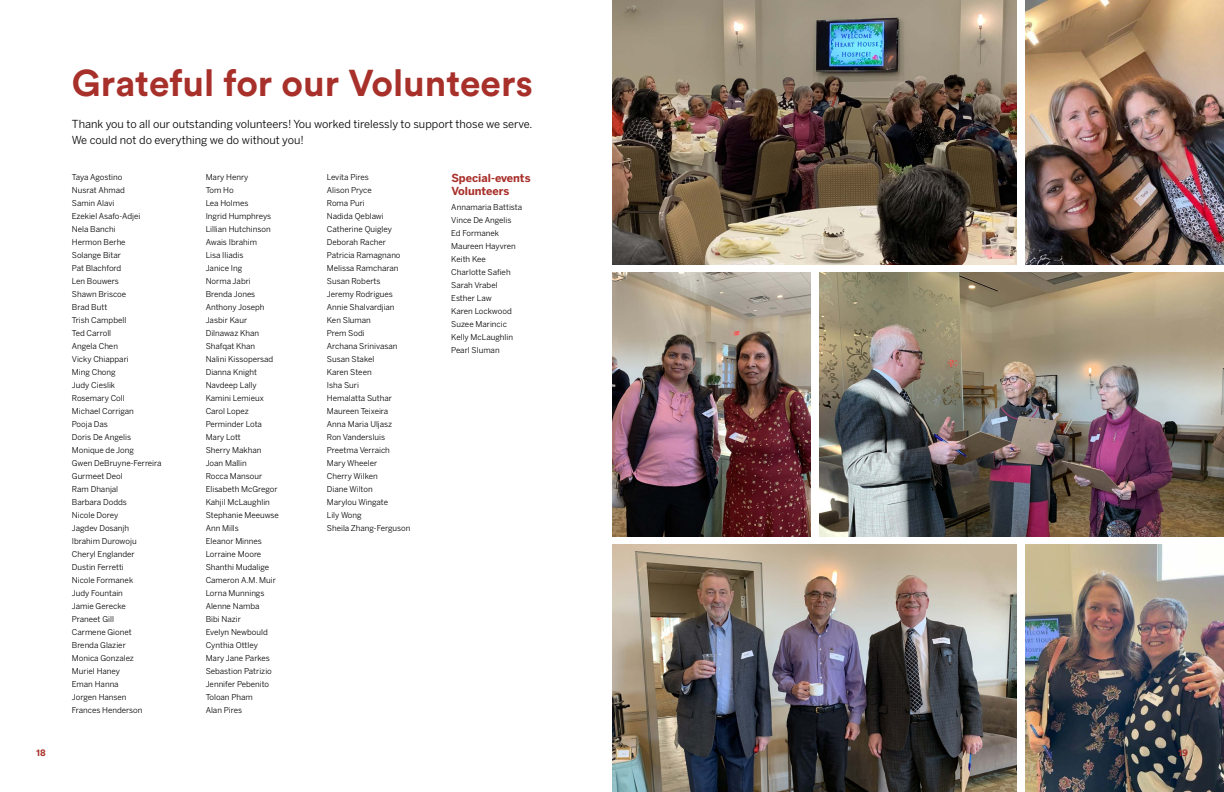
<style>
.page{position:relative;width:1224px;height:792px;background:#fff}
.page>*{position:absolute;margin:0;border:0;box-sizing:border-box;transform-origin:0 0}
.t1{font:700 37px "Circular Std";color:#a8302a}
.t2{font:11px/16px "Benton Sans";color:#000}
.t3{font:700 11px/13px "Benton Sans";color:#a8302a}
.t4{font:700 10px "Circular Std";color:#a8302a}
.t5{font:8px/13px "Benton Sans";color:#000}
</style>
<div class="page">
<img style="left:612px;top:0;width:405px;height:265px">
<img style="left:612px;top:544px;width:405px;height:248px">
<img style="left:819px;top:272px;width:405px;height:265px">
<img style="left:1026px;top:0;width:198px;height:265px">
<img style="left:1026px;top:544px;width:198px;height:248px">
<img style="left:612px;top:272px;width:198px;height:265px">
<h1 class="t1" style="left:72px;top:59px;width:462px">Grateful for our Volunteers</h1>
<h2 class="t2" style="left:72px;top:116px;width:462px">Thank you to all our outstanding volunteers! You worked tirelessly to support those we serve.<br>We could not do everything we do without you!</h2>
<h2 class="t3" style="left:451px;top:172px;width:81px">Special-events<br>Volunteers</h2>
<p class="t5" style="left:451px;top:201px;width:72px">Annamaria Battista<br>Vince De Angelis<br>Ed Formanek<br>Maureen Hayvren<br>Keith Kee<br>Charlotte Safieh<br>Sarah Vrabel<br>Esther Law<br>Karen Lockwood<br>Suzee Marincic<br>Kelly McLaughlin<br>Pearl Sluman</p>
<p class="t5" style="left:72px;top:171px;width:91px">Taya Agostino<br>Nusrat Ahmad<br>Samin Alavi<br>Ezekiel Asafo-Adjei<br>Nela Banchi<br>Hermon Berhe<br>Solange Bitar<br>Pat Blachford<br>Len Bouwers<br>Shawn Briscoe<br>Brad Butt<br>Trish Campbell<br>Ted Carroll<br>Angela Chen<br>Vicky Chiappari<br>Ming Chong<br>Judy Cieslik<br>Rosemary Coll<br>Michael Corrigan<br>Pooja Das<br>Doris De Angelis<br>Monique de Jong<br>Gwen DeBruyne-Ferreira<br>Gurmeet Deol<br>Ram Dhanjal<br>Barbara Dodds<br>Nicole Dorey<br>Jagdev Dosanjh<br>Ibrahim Durowoju<br>Cheryl Englander<br>Dustin Ferretti<br>Nicole Formanek<br>Judy Fountain<br>Jamie Gerecke<br>Praneet Gill<br>Carmene Gionet<br>Brenda Glazier<br>Monica Gonzalez<br>Muriel Haney<br>Eman Hanna<br>Jorgen Hansen<br>Frances Henderson</p>
<p class="t5" style="left:206px;top:171px;width:75px">Mary Henry<br>Tom Ho<br>Lea Holmes<br>Ingrid Humphreys<br>Lillian Hutchinson<br>Awais Ibrahim<br>Lisa Iliadis<br>Janice Ing<br>Norma Jabri<br>Brenda Jones<br>Anthony Joseph<br>Jasbir Kaur<br>Dilnawaz Khan<br>Shafqat Khan<br>Nalini Kissopersad<br>Dianna Knight<br>Navdeep Lally<br>Kamini Lemieux<br>Carol Lopez<br>Perminder Lota<br>Mary Lott<br>Sherry Makhan<br>Joan Mallin<br>Rocca Mansour<br>Elisabeth McGregor<br>Kahjil McLaughlin<br>Stephanie Meeuwse<br>Ann Mills<br>Eleanor Minnes<br>Lorraine Moore<br>Shanthi Mudalige<br>Cameron A.M. Muir<br>Lorna Munnings<br>Alenne Namba<br>Bibi Nazir<br>Evelyn Newbould<br>Cynthia Ottley<br>Mary Jane Parkes<br>Sebastion Patrizio<br>Jennifer Pebenito<br>Toloan Pham<br>Alan Pires</p>
<p class="t5" style="left:327px;top:171px;width:85px">Levita Pires<br>Alison Pryce<br>Roma Puri<br>Nadida Qeblawi<br>Catherine Quigley<br>Deborah Racher<br>Patricia Ramagnano<br>Melissa Ramcharan<br>Susan Roberts<br>Jeremy Rodrigues<br>Annie Shalvardjian<br>Ken Sluman<br>Prem Sodi<br>Archana Srinivasan<br>Susan Stakel<br>Karen Steen<br>Isha Suri<br>Hemalatta Suthar<br>Maureen Teixeira<br>Anna Maria Uljasz<br>Ron Vandersluis<br>Preetma Verraich<br>Mary Wheeler<br>Cherry Wilken<br>Diane Wilton<br>Marylou Wingate<br>Lily Wong<br>Sheila Zhang-Ferguson</p>
<p class="t4" style="left:36px;top:746px;width:11px">18</p>
<p class="t4" style="left:1178px;top:746px;width:11px">19</p>
</div>
